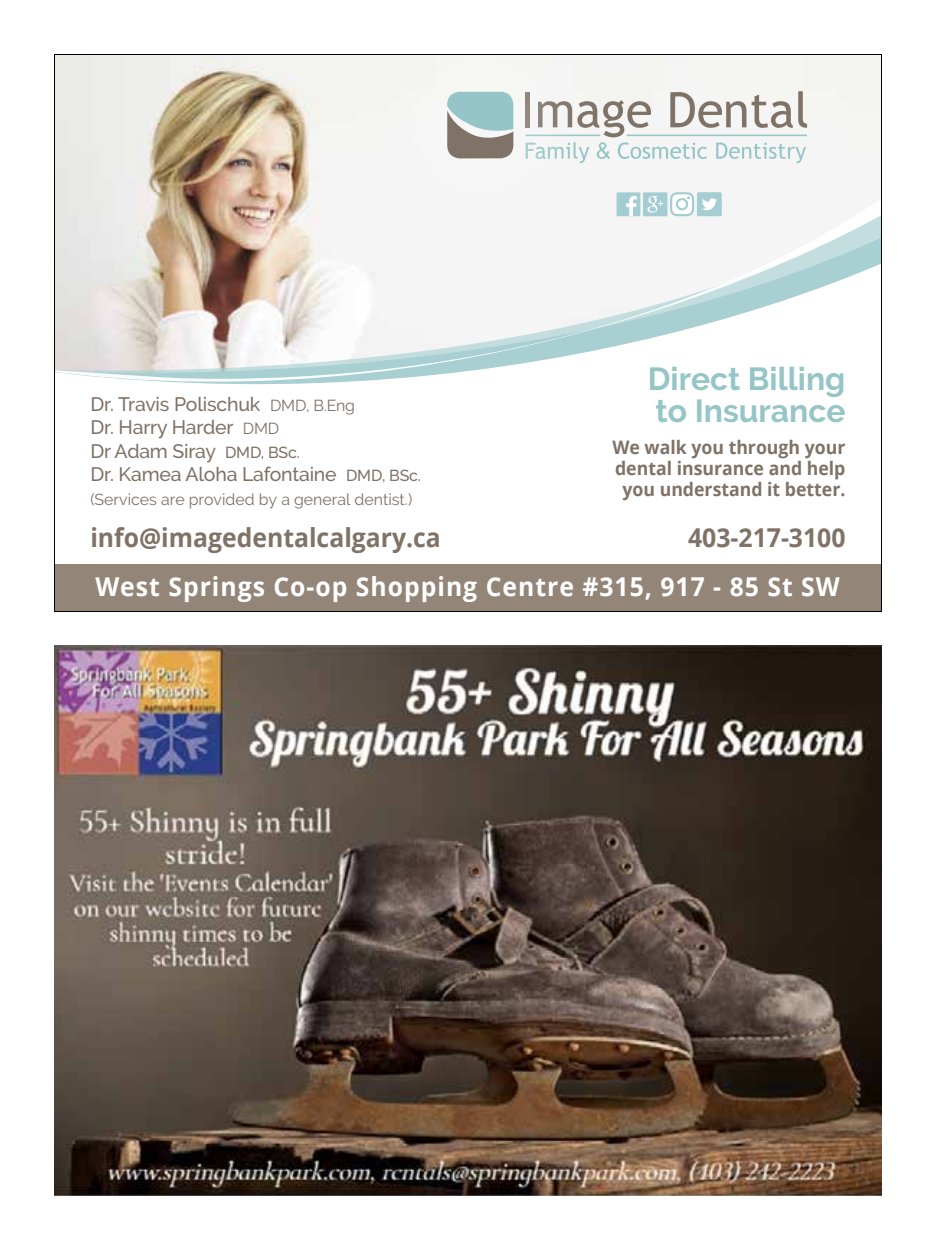
<style>
.page{position:relative;width:936px;height:1260px;background:#fff}
.page>*{position:absolute;margin:0;border:0;box-sizing:border-box;transform-origin:0 0}
.t1{font:700 31.8px/31.8px "Raleway";color:#95c5c6}
.t2{font:700 26px "Open Sans";letter-spacing:.04em;color:#fff;scale:.95 1}
.t3{font:700 26px "Open Sans";color:#7f7267;scale:.95 1}
.t4{font:500 19.4px/23.4px "Raleway";letter-spacing:-.01em;color:#7f7267}
.t5{font:700 18.6px/21.2px "Open Sans";color:#7f7267;text-align:center;scale:.95 1}
.t6{font:16px "Raleway";color:#7f7267}
.s1{font-weight:400;font-size:16px}
.s2{font-size:16px}
</style>
<div class="page">
<img style="left:56px;top:56px;width:824px;height:139px">
<svg style="left:56px;top:195px;width:824px;height:187px"></svg>
<svg style="left:638px;top:91px;width:169px;height:72px"></svg>
<div style="left:323px;top:56px;width:315px;height:227px;background:#f5f5f5"></div>
<svg style="left:447px;top:92px;width:66px;height:66px;background:#99aca8"></svg>
<div style="left:617px;top:192px;width:23px;height:24px;background:#a4cdd2"></div>
<svg style="left:626px;top:196px;width:11px;height:20px"></svg>
<svg style="left:643px;top:192px;width:51px;height:24px"></svg>
<div style="left:697px;top:192px;width:25px;height:24px;background:#a5ced2;border-radius:2px"></div>
<svg style="left:702px;top:198px;width:15px;height:12px"></svg>
<div style="left:55px;top:564px;width:826px;height:48px;background:#938578"></div>
<img style="left:54px;top:645px;width:827px;height:551px">
<h1 class="t1" style="left:648px;top:363px;width:199px">Direct Billing to Insurance</h1>
<p class="t5" style="left:612px;top:436px;width:247px">We walk you through your dental insurance and help you understand it better.</p>
<h2 class="t3" style="left:688px;top:519px;width:167px">403-217-3100</h2>
<h2 class="t2" style="left:95px;top:568px;width:785px">West Springs Co-op Shopping Centre #315, 917 - 85 St SW</h2>
<p class="t4" style="left:90px;top:392px;width:332px">Dr. Travis Polischuk <span class="s1">DMD, B.Eng<br></span>Dr. Harry Harder <span class="s1">DMD<br></span>Dr Adam Siray <span class="s2">DMD, BSc.<br></span>Dr. Kamea Aloha Lafontaine <span class="s2">DMD, BSc.</span></p>
<p class="t6" style="left:90px;top:490px;width:323px">(Services are provided by a general dentist.)</p>
<h2 class="t3" style="left:90px;top:519px;width:371px">info@imagedentalcalgary.ca</h2>
</div>
